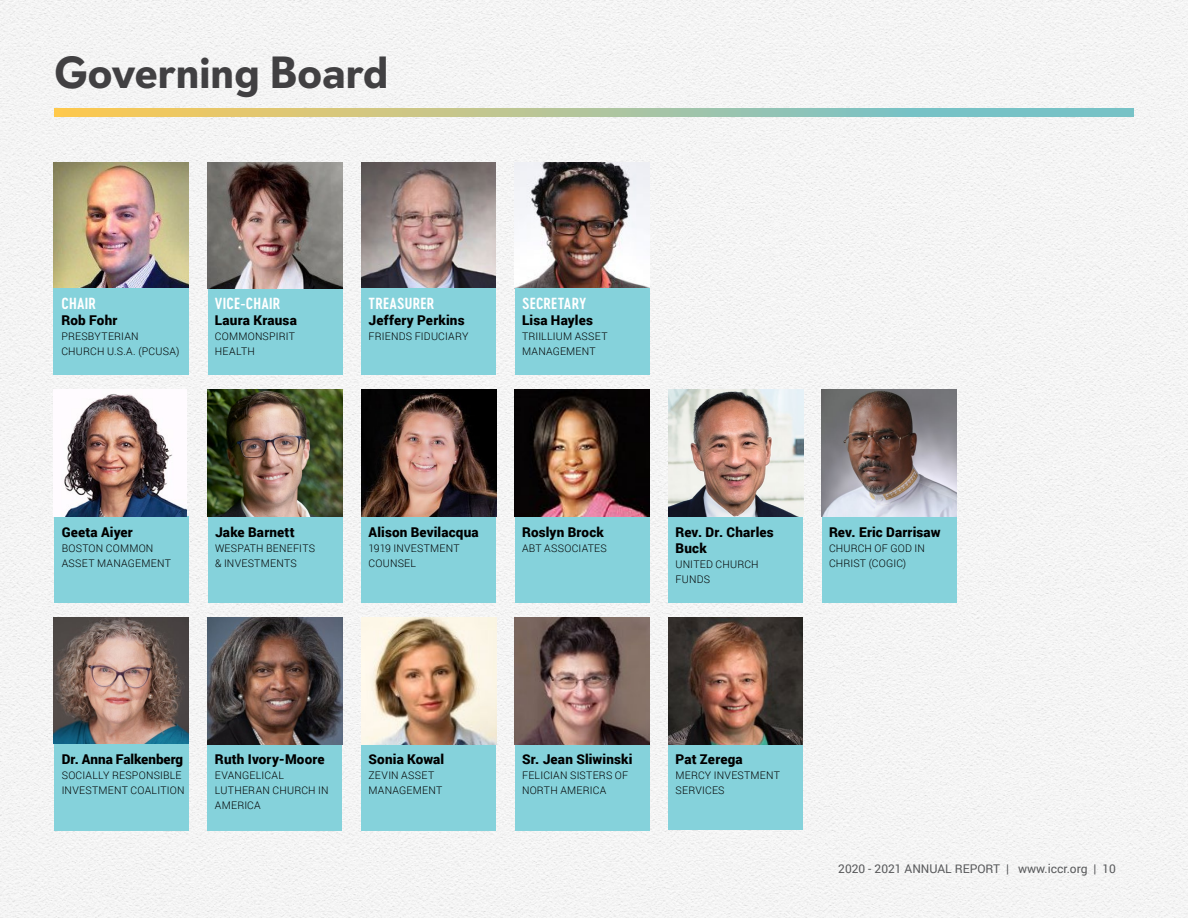
<style>
.page{position:relative;width:1188px;height:918px;background:#f5f5f5}
.page>*{position:absolute;margin:0;border:0;box-sizing:border-box;transform-origin:0 0}
.t1{font:700 45px "Davis Sans";letter-spacing:-.01em;color:#414042}
.t2{font:15px "Cervo Neue Semi Bold Neue";letter-spacing:.01em;color:#fff}
.t3{font:900 13.5px/16.5px "Roboto";letter-spacing:.01em;color:#000}
.t4{font:12px "Roboto";color:#58595b}
.t5{font:300 10.5px/15px "Roboto";letter-spacing:.02em;color:#000}
</style>
<div class="page">
<div style="left:668px;top:744px;width:135px;height:86px;background:#85d2db"></div>
<img style="left:668px;top:618px;width:134px;height:126px">
<div style="left:207px;top:744px;width:135px;height:87px;background:#85d2db"></div>
<img style="left:207px;top:618px;width:135px;height:126px">
<div style="left:361px;top:744px;width:135px;height:87px;background:#85d2db"></div>
<img style="left:361px;top:618px;width:135px;height:126px">
<div style="left:208px;top:289px;width:135px;height:86px;background:#85d2db"></div>
<img style="left:207px;top:162px;width:135px;height:127px">
<div style="left:54px;top:744px;width:135px;height:87px;background:#85d2db"></div>
<img style="left:54px;top:618px;width:135px;height:126px">
<div style="left:515px;top:744px;width:135px;height:87px;background:#85d2db"></div>
<img style="left:515px;top:618px;width:135px;height:126px">
<div style="left:54px;top:516px;width:135px;height:87px;background:#85d2db"></div>
<img style="left:54px;top:390px;width:132px;height:126px">
<div style="left:668px;top:516px;width:135px;height:87px;background:#85d2db"></div>
<img style="left:668px;top:390px;width:135px;height:126px">
<div style="left:822px;top:516px;width:135px;height:87px;background:#85d2db"></div>
<img style="left:821px;top:390px;width:135px;height:126px">
<div style="left:515px;top:516px;width:135px;height:87px;background:#85d2db"></div>
<img style="left:515px;top:390px;width:135px;height:126px">
<div style="left:208px;top:516px;width:135px;height:87px;background:#85d2db"></div>
<img style="left:207px;top:390px;width:135px;height:126px">
<div style="left:361px;top:516px;width:135px;height:87px;background:#85d2db"></div>
<img style="left:361px;top:390px;width:135px;height:126px">
<img style="left:54px;top:162px;width:135px;height:127px">
<div style="left:54px;top:289px;width:135px;height:86px;background:#85d2db"></div>
<img style="left:361px;top:162px;width:135px;height:127px">
<div style="left:361px;top:289px;width:135px;height:86px;background:#85d2db"></div>
<img style="left:515px;top:162px;width:135px;height:127px">
<div style="left:515px;top:289px;width:135px;height:86px;background:#85d2db"></div>
<svg style="left:54px;top:108px;width:1080px;height:8px"></svg>
<h1 class="t1" style="left:54px;top:45px;width:336px">Governing Board</h1>
<h2 class="t2" style="left:61px;top:293px;width:36px">CHAIR</h2>
<p class="t3" style="left:61px;top:312px;width:58px">Rob Fohr</p>
<p class="t5" style="left:61px;top:329px;width:120px">PRESBYTERIAN<br>CHURCH U.S.A. (PCUSA)</p>
<h2 class="t2" style="left:215px;top:293px;width:67px">VICE-CHAIR</h2>
<p class="t3" style="left:215px;top:312px;width:83px">Laura Krausa</p>
<p class="t5" style="left:215px;top:329px;width:82px">COMMONSPIRIT<br>HEALTH</p>
<h2 class="t2" style="left:369px;top:293px;width:67px">TREASURER</h2>
<p class="t3" style="left:369px;top:312px;width:98px">Jeffery Perkins</p>
<p class="t5" style="left:369px;top:329px;width:101px">FRIENDS FIDUCIARY</p>
<h2 class="t2" style="left:522px;top:293px;width:66px">SECRETARY</h2>
<p class="t3" style="left:522px;top:312px;width:72px">Lisa Hayles</p>
<p class="t5" style="left:522px;top:329px;width:87px">TRIILLIUM ASSET<br>MANAGEMENT</p>
<p class="t3" style="left:62px;top:523px;width:73px">Geeta Aiyer</p>
<p class="t5" style="left:62px;top:540px;width:111px">BOSTON COMMON<br>ASSET MANAGEMENT</p>
<p class="t3" style="left:215px;top:523px;width:81px">Jake Barnett</p>
<p class="t5" style="left:215px;top:540px;width:102px">WESPATH BENEFITS &amp; INVESTMENTS</p>
<p class="t3" style="left:369px;top:523px;width:112px">Alison Bevilacqua</p>
<p class="t5" style="left:369px;top:540px;width:93px">1919 INVESTMENT<br>COUNSEL</p>
<p class="t3" style="left:522px;top:523px;width:83px">Roslyn Brock</p>
<p class="t5" style="left:522px;top:540px;width:86px">ABT ASSOCIATES</p>
<p class="t3" style="left:676px;top:523px;width:100px">Rev. Dr. Charles<br>Buck</p>
<p class="t5" style="left:676px;top:557px;width:85px">UNITED CHURCH<br>FUNDS</p>
<p class="t3" style="left:829px;top:523px;width:113px">Rev. Eric Darrisaw</p>
<p class="t5" style="left:829px;top:540px;width:97px">CHURCH OF GOD IN<br>CHRIST (COGIC)</p>
<p class="t3" style="left:62px;top:751px;width:123px">Dr. Anna Falkenberg</p>
<p class="t5" style="left:62px;top:768px;width:124px">SOCIALLY RESPONSIBLE<br>INVESTMENT COALITION</p>
<p class="t3" style="left:215px;top:751px;width:111px">Ruth Ivory-Moore</p>
<p class="t5" style="left:215px;top:768px;width:115px">EVANGELICAL<br>LUTHERAN CHURCH IN<br>AMERICA</p>
<p class="t3" style="left:369px;top:751px;width:77px">Sonia Kowal</p>
<p class="t5" style="left:369px;top:768px;width:75px">ZEVIN ASSET<br>MANAGEMENT</p>
<p class="t3" style="left:522px;top:751px;width:112px">Sr. Jean Sliwinski</p>
<p class="t5" style="left:522px;top:768px;width:108px">FELICIAN SISTERS OF<br>NORTH AMERICA</p>
<p class="t3" style="left:676px;top:750px;width:69px">Pat Zerega</p>
<p class="t5" style="left:676px;top:767px;width:106px">MERCY INVESTMENT<br>SERVICES</p>
<p class="t4" style="left:838px;top:860px;width:279px">2020 - 2021 ANNUAL REPORT | www.iccr.org | 10</p>
</div>
